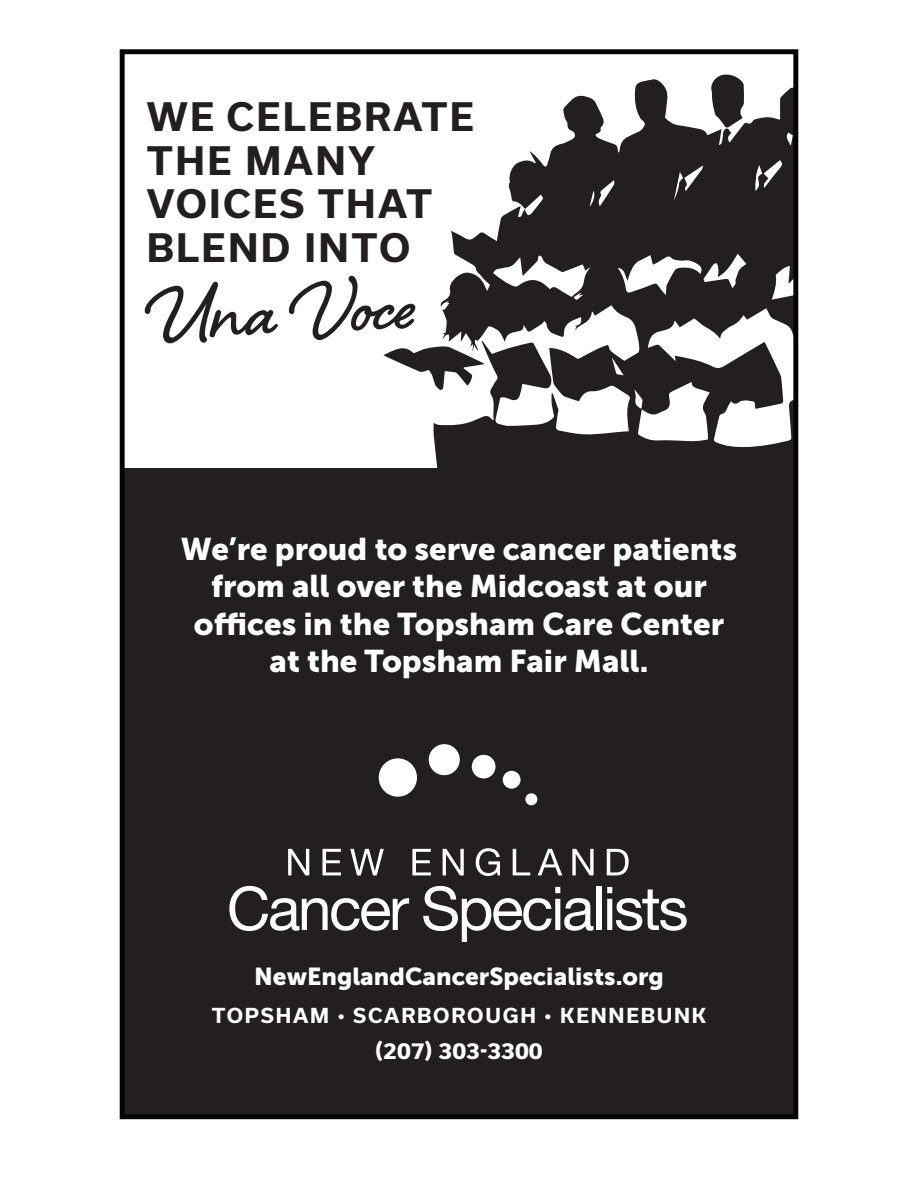
<style>
.page{position:relative;width:918px;height:1188px;background:#fff}
.page>*{position:absolute;margin:0;border:0;box-sizing:border-box;transform-origin:0 0}
.t1{font:700 98.85px "Shelby";color:#231f20}
.t2{font:700 37.5px/43.7px "Usual";letter-spacing:.065em;color:#231f20}
.t3{font:31.2px/37.5px "Museo Sans 900";color:#fff;text-align:center}
.t4{font:24.45px "Museo Sans 900";color:#fff}
.t5{font:800 21.3px "Usual";color:#fff}
.t6{font:700 19.8px "Usual";letter-spacing:.09em;color:#fff}
</style>
<div class="page">
<svg style="left:428px;top:79px;width:364px;height:390px;fill:#231f20"></svg>
<svg style="left:383px;top:346px;width:102px;height:45px"></svg>
<svg style="left:710px;top:74px;width:34px;height:54px"></svg>
<div style="left:122px;top:469px;width:674px;height:648px;background:#231f20"></div>
<div style="left:379px;top:758px;width:38px;height:39px;background:#fff;border-radius:50%"></div>
<div style="left:472px;top:755px;width:24px;height:24px;background:#fff;border-radius:50%"></div>
<div style="left:525px;top:793px;width:12px;height:12px;background:#fff;border-radius:50%"></div>
<div style="left:503px;top:771px;width:18px;height:18px;background:#fff;border-radius:50%"></div>
<div style="left:429px;top:744px;width:31px;height:31px;background:#fff;border-radius:50%"></div>
<svg style="left:288px;top:849px;width:21px;height:26px"></svg>
<svg style="left:322px;top:849px;width:19px;height:26px"></svg>
<svg style="left:350px;top:849px;width:34px;height:26px"></svg>
<svg style="left:412px;top:849px;width:19px;height:26px"></svg>
<svg style="left:443px;top:849px;width:21px;height:26px"></svg>
<svg style="left:476px;top:848px;width:24px;height:28px"></svg>
<svg style="left:513px;top:849px;width:17px;height:26px"></svg>
<svg style="left:538px;top:849px;width:24px;height:26px"></svg>
<svg style="left:572px;top:849px;width:22px;height:26px"></svg>
<svg style="left:607px;top:849px;width:22px;height:26px"></svg>
<svg style="left:229px;top:886px;width:180px;height:45px"></svg>
<svg style="left:423px;top:886px;width:171px;height:56px"></svg>
<div style="left:596px;top:887px;width:5px;height:43px;background:#fff"></div>
<svg style="left:607px;top:887px;width:80px;height:44px"></svg>
<div style="left:120px;top:49px;width:678px;height:1070px;border:5px solid #040503"></div>
<p class="t2" style="left:147px;top:95px;width:329px">WE CELEBRATE<br>THE MANY<br>VOICES THAT<br>BLEND INTO</p>
<p class="t1" style="left:148px;top:248px;width:267px;rotate:-3deg">Una Voce</p>
<p class="t3" style="left:181px;top:530px;width:558px">We’re proud to serve cancer patients from all over the Midcoast at our offices in the Topsham Care Center at the Topsham Fair Mall.</p>
<p class="t4" style="left:254px;top:963px;width:411px">NewEnglandCancerSpecialists.org</p>
<p class="t6" style="left:212px;top:1004px;width:496px">TOPSHAM • SCARBOROUGH • KENNEBUNK</p>
<p class="t5" style="left:375px;top:1039px;width:169px">(207) 303-3300</p>
</div>
